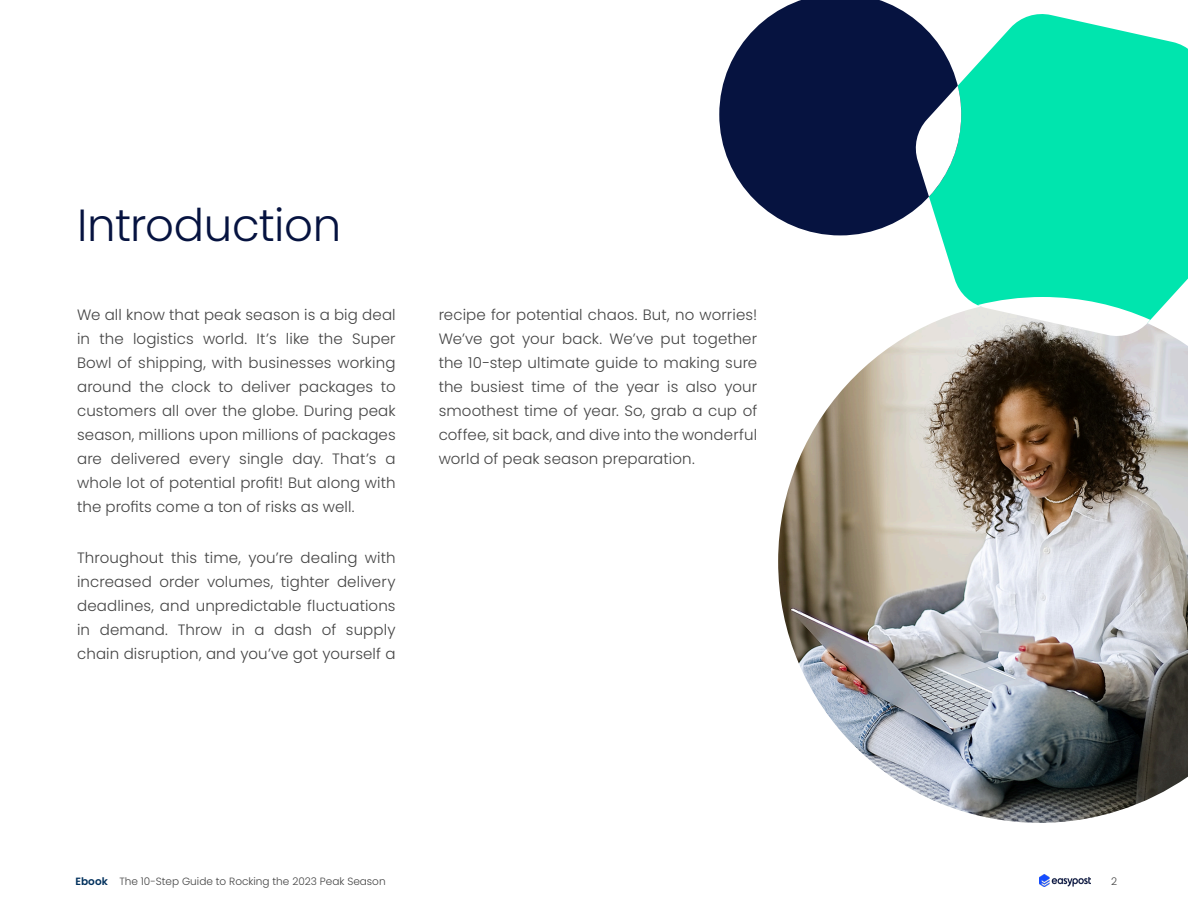
<style>
.page{position:relative;width:1188px;height:918px;background:#fff}
.page>*{position:absolute;margin:0;border:0;box-sizing:border-box;transform-origin:0 0}
.Heading_2{font:300 45px "Poppins";letter-spacing:-.01em;color:#061340}
.Paragraph{font:300 15px/24px "Poppins";letter-spacing:.01em;color:#444;text-align:justify}
.t1{font:300 10.5px "Poppins";color:#444}
.s1{font-weight:600;color:#00305c}
</style>
<div class="page">
<img style="left:1039px;top:875px;width:52px;height:12px">
<svg style="left:941px;top:14px;width:247px;height:286px;background:#14e7b4"></svg>
<svg style="left:719px;top:0;width:242px;height:235px;fill:#061340"></svg>
<img style="left:778px;top:300px;width:410px;height:523px">
<svg style="left:978px;top:297px;width:172px;height:41px"></svg>
<svg style="left:913px;top:86px;width:48px;height:111px"></svg>
<p class="Heading_2" style="left:77px;top:199px;width:266px">Introduction</p>
<p class="Paragraph" style="left:77px;top:302px;width:320px">We all know that peak season is a big deal in the logistics world. It’s like the Super Bowl of shipping, with businesses working around the clock to deliver packages to customers all over the globe. During peak season, millions upon millions of packages are delivered every single day. That’s a whole lot of potential profit! But along with the profits come a ton of risks as well.</p>
<p class="Paragraph" style="left:77px;top:545px;width:320px">Throughout this time, you’re dealing with increased order volumes, tighter delivery deadlines, and unpredictable fluctuations in demand. Throw in a dash of supply chain disruption, and you’ve got yourself a</p>
<p class="Paragraph" style="left:439px;top:302px;width:320px">recipe for potential chaos. But, no worries!<br>We’ve got your back. We’ve put together the 10-step ultimate guide to making sure the busiest time of the year is also your smoothest time of year. So, grab a cup of coffee, sit back, and dive into the wonderful world of peak season preparation.</p>
<p class="t1" style="left:76px;top:875px;width:312px"><span class="s1">Ebook</span> The 10-Step Guide to Rocking the 2023 Peak Season</p>
<p class="t1" style="left:1111px;top:875px;width:8px">2</p>
</div>
